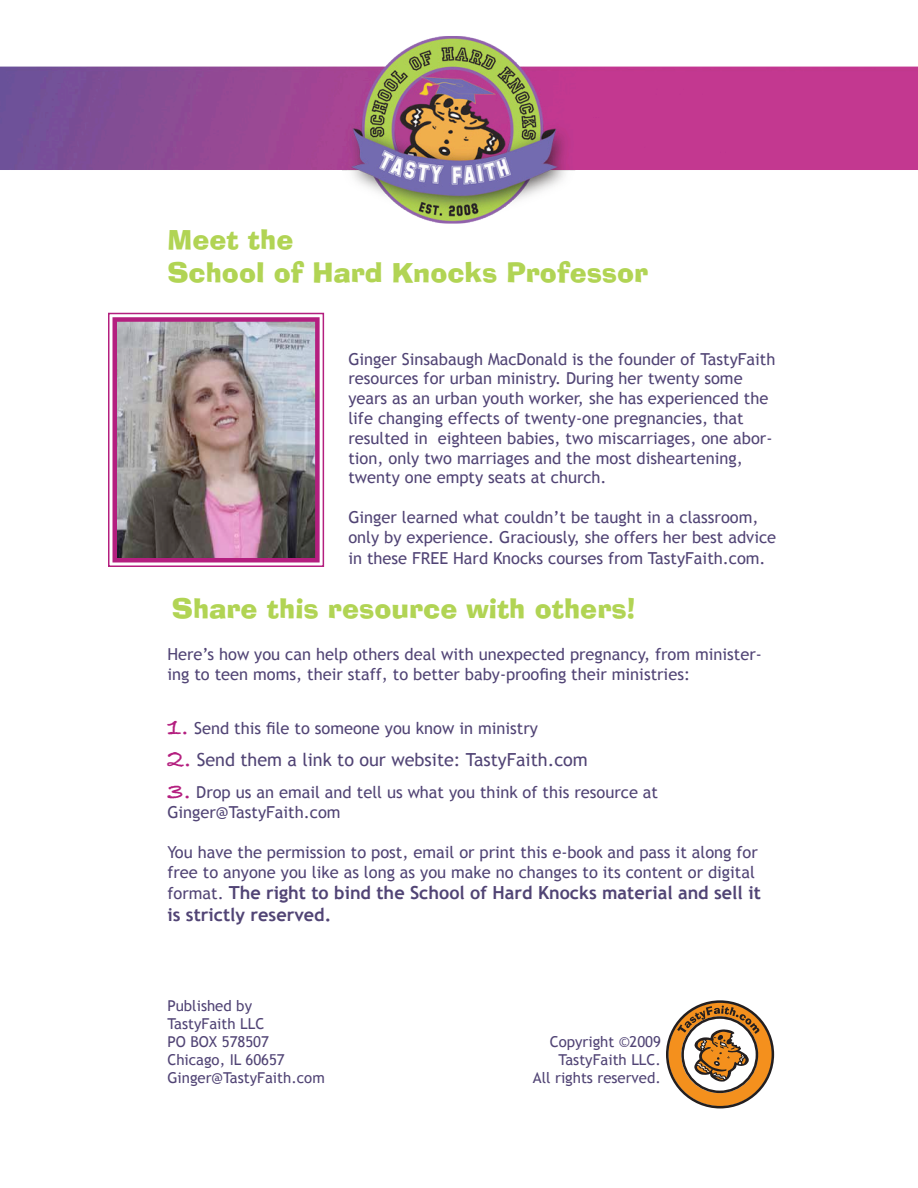
<style>
.page{position:relative;width:918px;height:1188px;background:#fff}
.page>*{position:absolute;margin:0;border:0;box-sizing:border-box;transform-origin:0 0}
.t1{font:27px/32.4px "Ad Lib BT";color:#b1d454}
.t2{font:700 18px/21.6px "Trebuchet MS";color:#514475}
.t3{font:18px "Trebuchet MS";color:#514475}
.t4{font:16.5px/19.8px "Trebuchet MS";color:#514475}
.t5{font:15px/18px "Trebuchet MS";color:#514475}
.s1{font-family:"Bradley Hand ITCTT Bold";font-size:27px;color:#b41f7f}
.s2{font-weight:400;font-size:16.5px}
</style>
<div class="page">
<img style="left:0;top:36px;width:918px;height:188px">
<svg style="left:666px;top:1000px;width:108px;height:108px"></svg>
<svg style="left:108px;top:312px;width:217px;height:255px;background:#d177b1"></svg>
<img style="left:110px;top:315px;width:212px;height:250px">
<h1 class="t1" style="left:167px;top:224px;width:483px">Meet the<br>School of Hard Knocks Professor</h1>
<p class="t4" style="left:348px;top:349px;width:429px">Ginger Sinsabaugh MacDonald is the founder of TastyFaith resources for urban ministry. During her twenty some years as an urban youth worker, she has experienced the life changing effects of twenty-one pregnancies, that resulted in eighteen babies, two miscarriages, one abor&shy;tion, only two marriages and the most disheartening, twenty one empty seats at church.</p>
<p class="t4" style="left:348px;top:507px;width:429px">Ginger learned what couldn’t be taught in a classroom, only by experience. Graciously, she offers her best advice</p>
<p class="t4" style="left:348px;top:549px;width:419px">in these FREE Hard Knocks courses from TastyFaith.com.</p>
<h1 class="t1" style="left:172px;top:593px;width:465px">Share this resource with others!</h1>
<p class="t4" style="left:167px;top:644px;width:596px">Here’s how you can help others deal with unexpected pregnancy, from minister&shy;ing to teen moms, their staff, to better baby-proofing their ministries:</p>
<p class="t4" style="left:167px;top:718px;width:372px"><span class="s1">1.</span> Send this file to someone you know in ministry</p>
<p class="t3" style="left:167px;top:749px;width:422px"><span class="s1">2.</span> Send them a link to our website: TastyFaith.com</p>
<p class="t4" style="left:167px;top:783px;width:492px"><span class="s1">3.</span> Drop us an email and tell us what you think of this resource at<br>Ginger@TastyFaith.com</p>
<p class="t4" style="left:167px;top:842px;width:592px">You have the permission to post, email or print this e-book and pass it along for free to anyone you like as long as you make no changes to its content or digital</p>
<p class="t2" style="left:167px;top:882px;width:595px"><span class="s2">format.</span> The right to bind the School of Hard Knocks material and sell it is strictly reserved.</p>
<p class="t5" style="left:167px;top:996px;width:159px">Published by<br>TastyFaith LLC<br>PO BOX 578507<br>Chicago, IL 60657<br>Ginger@TastyFaith.com</p>
<p class="t5" style="left:533px;top:1032px;width:130px;text-align:right">Copyright ©2009<br>TastyFaith LLC.<br>All rights reserved.</p>
</div>
